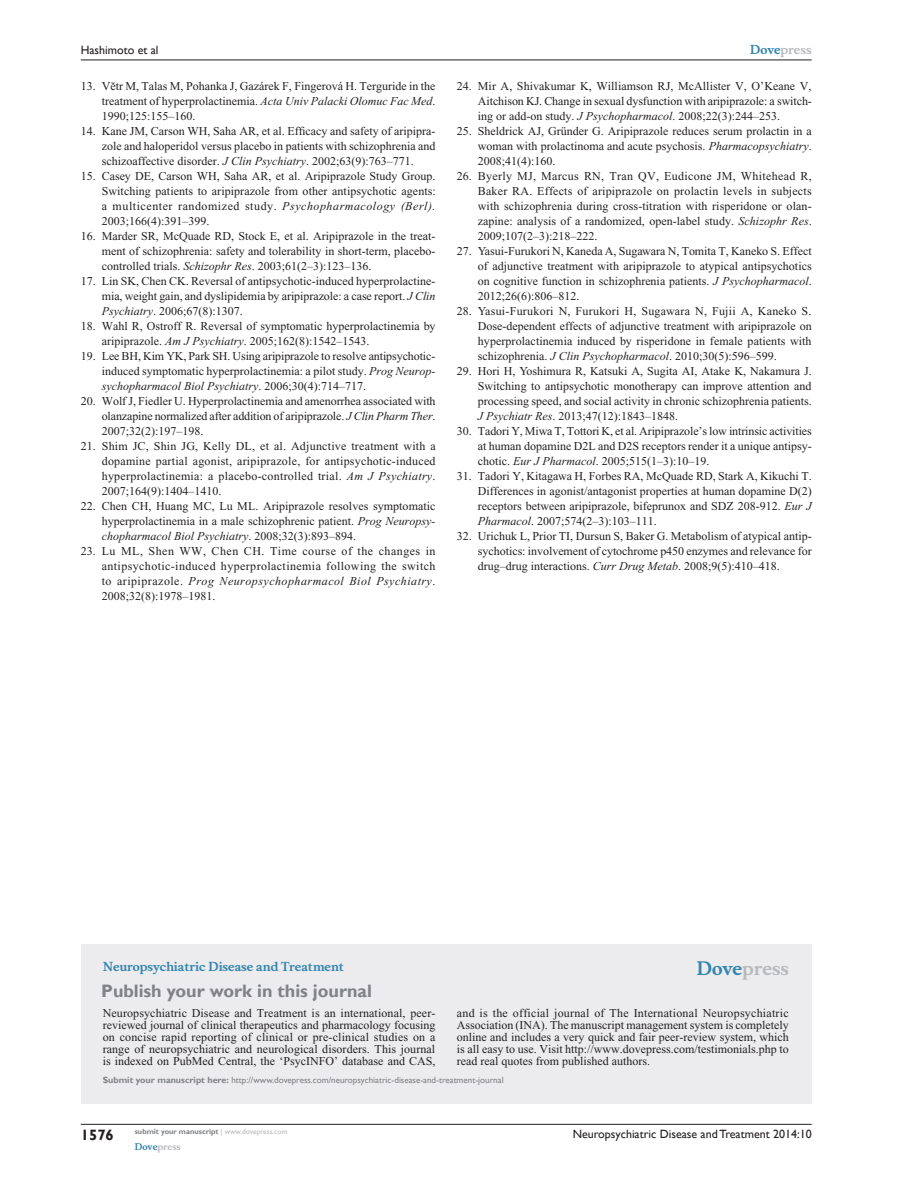
<style>
.page{position:relative;width:918px;height:1188px;background:#fff}
.page>*{position:absolute;margin:0;border:0;box-sizing:border-box;transform-origin:0 0}
.PromBx-H1{font:700 18px "Gill Sans";color:#808285}
.PromBx-Brand{font:700 18px "Musee";color:#b8b9bc}
.t1{font:700 15px "Gill Sans";color:#231f20}
.RefNL2{font:12px/15px "Times New Roman";color:#231f20;text-align:justify}
.PromBx-Tx{font:12px/12px "Times New Roman";color:#231f20;text-align:justify}
.t2{font:12px "Gill Sans";color:#231f20}
.PromBx-JrnlName{font:700 12px "Musee";color:#3485ae}
.t3{font:700 12px "Musee";color:#b8b9bc}
.PromBx-SubmitMssWebA{font:9px "Gill Sans";color:#808285}
.t4{font:700 9px "Musee";color:#b8b9bc}
.t5{font:700 7.5px "Gill Sans";color:#808285}
.s1{font-style:inherit}
.s2{font-style:italic}
.s3{color:#3485ae}
.s4{font-weight:700}
.s5{font-weight:400;color:#b8b9bc}
</style>
<div class="page">
<div style="left:81px;top:944px;width:731px;height:159px;background:#ececee"></div>
<hr style="left:81px;top:1124px;width:731px;height:1px;background:#231f20">
<hr style="left:81px;top:60px;width:731px;height:1px;background:#231f20">
<p class="t2" style="left:81px;top:43px;width:79px">Hashimoto et al</p>
<p class="RefNL2" style="left:102px;top:79px;width:335px;text-indent:-21px">13. V<span class="s1">ĕ</span>tr M, Talas M, Pohanka J, Gazárek F, Fingerová H. Terguride in the treatment of hyperprolactinemia. <span class="s2">Acta Univ Palacki Olomuc Fac Med</span>.<br>1990;125:155–160.</p>
<p class="RefNL2" style="left:102px;top:124px;width:335px;text-indent:-21px">14. Kane JM, Carson WH, Saha AR, et al. Efficacy and safety of aripipra&shy;zole and haloperidol versus placebo in patients with schizophrenia and schizoaffective disorder. <span class="s2">J Clin Psychiatry</span>. 2002;63(9):763–771.</p>
<p class="RefNL2" style="left:102px;top:169px;width:336px;text-indent:-21px">15. Casey DE, Carson WH, Saha AR, et al. Aripiprazole Study Group.<br>Switching patients to aripiprazole from other antipsychotic agents: a multicenter randomized study. <span class="s2">Psychopharmacology (Berl).<br></span>2003;166(4):391–399.</p>
<p class="RefNL2" style="left:102px;top:229px;width:335px;text-indent:-21px">16. Marder SR, McQuade RD, Stock E, et al. Aripiprazole in the treat&shy;ment of schizophrenia: safety and tolerability in short-term, placebo&shy;controlled trials. <span class="s2">Schizophr Res</span>. 2003;61(2–3):123–136.</p>
<p class="RefNL2" style="left:102px;top:274px;width:335px;text-indent:-21px">17. Lin SK, Chen CK. Reversal of antipsychotic-induced hyperprolactine&shy;mia, weight gain, and dyslipidemia by aripiprazole: a case report. <span class="s2">J Clin Psychiatry</span>. 2006;67(8):1307.</p>
<p class="RefNL2" style="left:102px;top:319px;width:335px;text-indent:-21px">18. Wahl R, Ostroff R. Reversal of symptomatic hyperprolactinemia by aripiprazole. <span class="s2">Am J Psychiatry</span>. 2005;162(8):1542–1543.</p>
<p class="RefNL2" style="left:102px;top:349px;width:335px;text-indent:-21px">19. Lee BH, Kim YK, Park SH. Using aripiprazole to resolve antipsychotic&shy;induced symptomatic hyperprolactinemia: a pilot study. <span class="s2">Prog Neurop&shy;sychopharmacol Biol Psychiatry</span>. 2006;30(4):714–717.</p>
<p class="RefNL2" style="left:102px;top:394px;width:335px;text-indent:-21px">20. Wolf J, Fiedler U. Hyperprolactinemia and amenorrhea associated with olanzapine normalized after addition of aripiprazole. <span class="s2">J Clin Pharm Ther</span>.<br>2007;32(2):197–198.</p>
<p class="RefNL2" style="left:102px;top:439px;width:336px;text-indent:-21px">21. Shim JC, Shin JG, Kelly DL, et al. Adjunctive treatment with a dopamine partial agonist, aripiprazole, for antipsychotic-induced hyperprolactinemia: a placebo-controlled trial. <span class="s2">Am J Psychiatry</span>.<br>2007;164(9):1404–1410.</p>
<p class="RefNL2" style="left:102px;top:499px;width:335px;text-indent:-21px">22. Chen CH, Huang MC, Lu ML. Aripiprazole resolves symptomatic hyperprolactinemia in a male schizophrenic patient. <span class="s2">Prog Neuropsy&shy;chopharmacol Biol Psychiatry</span>. 2008;32(3):893–894.</p>
<p class="RefNL2" style="left:102px;top:544px;width:335px;text-indent:-21px">23. Lu ML, Shen WW, Chen CH. Time course of the changes in antipsychotic-induced hyperprolactinemia following the switch to aripiprazole. <span class="s2">Prog Neuropsychopharmacol Biol Psychiatry</span>.<br>2008;32(8):1978–1981.</p>
<p class="t3" style="left:750px;top:43px;width:63px"><span class="s3">Dove</span>press</p>
<p class="RefNL2" style="left:478px;top:79px;width:335px;text-indent:-21px">24. Mir A, Shivakumar K, Williamson RJ, McAllister V, O’Keane V, Aitchison KJ. Change in sexual dysfunction with aripiprazole: a switch&shy;ing or add-on study. <span class="s2">J Psychopharmacol</span>. 2008;22(3):244–253.</p>
<p class="RefNL2" style="left:478px;top:124px;width:335px;text-indent:-21px">25. Sheldrick AJ, Gründer G. Aripiprazole reduces serum prolactin in a woman with prolactinoma and acute psychosis. <span class="s2">Pharmacopsychiatry</span>.<br>2008;41(4):160.</p>
<p class="RefNL2" style="left:478px;top:169px;width:335px;text-indent:-21px">26. Byerly MJ, Marcus RN, Tran QV, Eudicone JM, Whitehead R, Baker RA. Effects of aripiprazole on prolactin levels in subjects with schizophrenia during cross-titration with risperidone or olan&shy;zapine: analysis of a randomized, open-label study. <span class="s2">Schizophr Res</span>.<br>2009;107(2–3):218–222.</p>
<p class="RefNL2" style="left:478px;top:244px;width:335px;text-indent:-21px">27. Yasui-Furukori N, Kaneda A, Sugawara N, Tomita T, Kaneko S. Effect of adjunctive treatment with aripiprazole to atypical antipsychotics on cognitive function in schizophrenia patients. <span class="s2">J Psychopharmacol</span>.<br>2012;26(6):806–812.</p>
<p class="RefNL2" style="left:478px;top:304px;width:335px;text-indent:-21px">28. Yasui-Furukori N, Furukori H, Sugawara N, Fujii A, Kaneko S.<br>Dose-dependent effects of adjunctive treatment with aripiprazole on hyperprolactinemia induced by risperidone in female patients with schizophrenia. <span class="s2">J Clin Psychopharmacol</span>. 2010;30(5):596–599.</p>
<p class="RefNL2" style="left:478px;top:364px;width:335px;text-indent:-21px">29. Hori H, Yoshimura R, Katsuki A, Sugita AI, Atake K, Nakamura J.<br>Switching to antipsychotic monotherapy can improve attention and processing speed, and social activity in chronic schizophrenia patients.<br><span class="s2">J Psychiatr Res</span>. 2013;47(12):1843–1848.</p>
<p class="RefNL2" style="left:478px;top:424px;width:335px;text-indent:-21px">30. Tadori Y, Miwa T, Tottori K, et al. Aripiprazole’s low intrinsic activities at human dopamine D2L and D2S receptors render it a unique antipsy&shy;chotic. <span class="s2">Eur J Pharmacol</span>. 2005;515(1–3):10–19.</p>
<p class="RefNL2" style="left:478px;top:469px;width:335px;text-indent:-21px">31. Tadori Y, Kitagawa H, Forbes RA, McQuade RD, Stark A, Kikuchi T.<br>Differences in agonist/antagonist properties at human dopamine D(2) receptors between aripiprazole, bifeprunox and SDZ 208-912. <span class="s2">Eur J Pharmacol</span>. 2007;574(2–3):103–111.</p>
<p class="RefNL2" style="left:478px;top:529px;width:335px;text-indent:-21px">32. Urichuk L, Prior TI, Dursun S, Baker G. Metabolism of atypical antip&shy;sychotics: involvement of cytochrome p450 enzymes and relevance for drug–drug interactions. <span class="s2">Curr Drug Metab</span>. 2008;9(5):410–418.</p>
<p class="PromBx-JrnlName" style="left:103px;top:959px;width:243px">Neuropsychiatric Disease and Treatment</p>
<p class="PromBx-H1" style="left:101px;top:980px;width:272px">Publish your work in this journal</p>
<p class="PromBx-Brand" style="left:697px;top:958px;width:94px"><span class="s3">Dove</span>press</p>
<p class="PromBx-Tx" style="left:103px;top:1007px;width:334px">Neuropsychiatric Disease and Treatment is an international, peer&shy;reviewed journal of clinical therapeutics and pharmacology focusing on concise rapid reporting of clinical or pre-clinical studies on a range of neuropsychiatric and neurological disorders. This journal is indexed on PubMed Central, the ‘PsycINFO’ database and CAS,</p>
<p class="PromBx-Tx" style="left:457px;top:1007px;width:333px">and is the official journal of The International Neuropsychiatric Association (INA). The manuscript management system is completely online and includes a very quick and fair peer-review system, which is all easy to use. Visit http://www.dovepress.com/testimonials.php to read real quotes from published authors.</p>
<p class="PromBx-SubmitMssWebA" style="left:103px;top:1075px;width:402px"><span class="s4">Submit your manuscript here:</span> http://www.dovepress.com/neuropsychiatric-disease-and-treatment-journal</p>
<p class="t1" style="left:81px;top:1126px;width:35px">1576</p>
<p class="t5" style="left:135px;top:1127px;width:154px">submit your manuscript <span class="s5">| www.dovepress.com</span></p>
<p class="t4" style="left:135px;top:1141px;width:48px"><span class="s3">Dove</span>press</p>
<p class="t2" style="left:573px;top:1127px;width:241px">Neuropsychiatric Disease and Treatment 2014:10</p>
</div>
